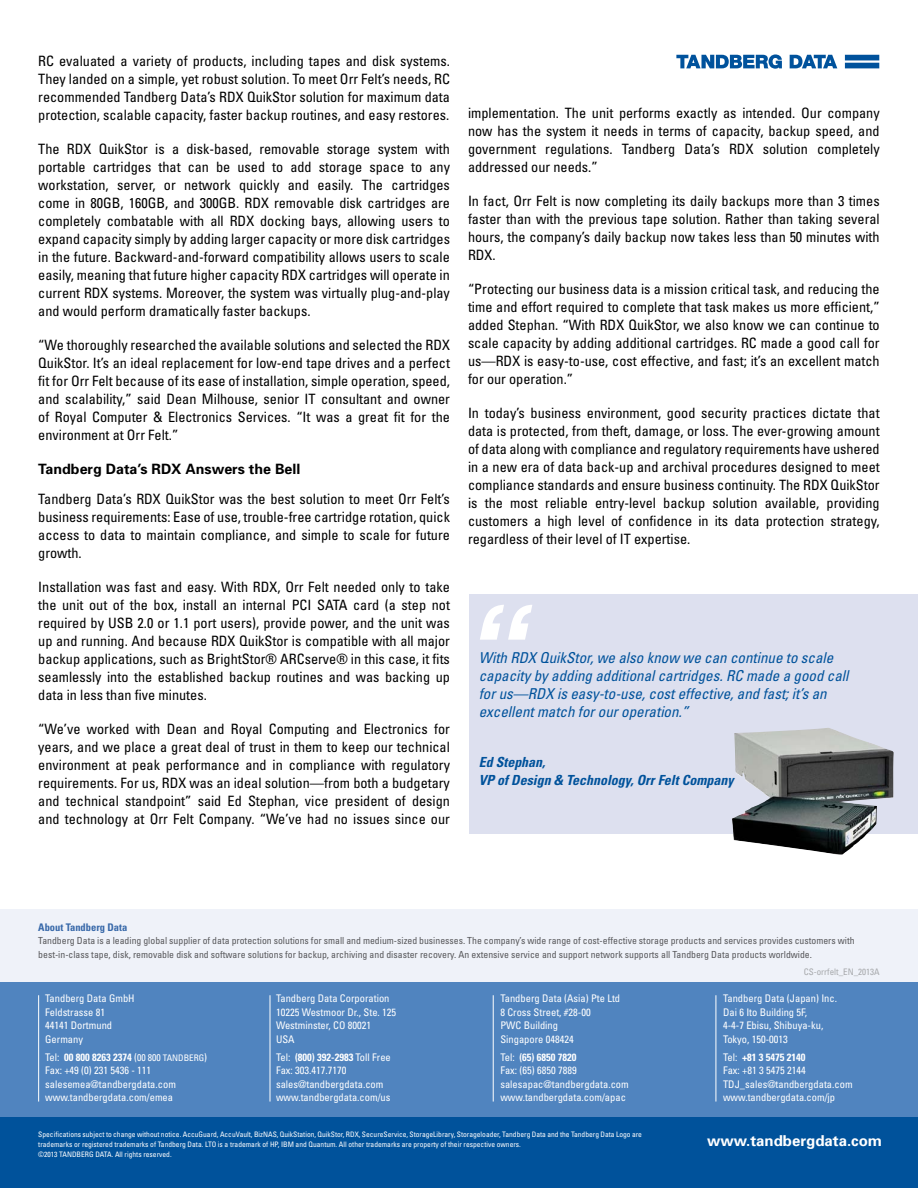
<style>
.page{position:relative;width:918px;height:1188px;background:#fff}
.page>*{position:absolute;margin:0;border:0;box-sizing:border-box;transform-origin:0 0}
.t1{font:italic 700 120px "Arial";color:#fff}
.t2{font:italic condensed 15px/18px "Univers";color:#00529b}
.t3{font:700 15px "Univers";color:#fff}
.t4{font:condensed 14.25px/18px "Univers";color:#000;text-align:justify}
.t5{font:700 14.25px "Univers";color:#000}
.t6{font:italic 700 condensed 13.95px/18px "Univers";color:#00529b}
.t7{font:condensed 10.5px/13.5px "Univers";color:#fff}
.t8{font:700 condensed 10.5px "Univers";color:#3768a9}
.t9{font:condensed 9.75px/13.5px "Univers";color:#58585b}
.t10{font:condensed 9px "Univers";color:#a7a9ac}
.t11{font:condensed 7.5px/9.8px "Univers";color:#fff}
.s1{font-weight:700}
.s2{font-size:9.75px}
.s3{font-size:9px}
</style>
<div class="page">
<svg style="left:676px;top:54px;width:203px;height:15px"></svg>
<div style="left:0;top:910px;width:918px;height:81px;background:#eff2f9"></div>
<div style="left:0;top:982px;width:918px;height:155px;background:#5084bf"></div>
<div style="left:0;top:1118px;width:918px;height:70px;background:#00529b"></div>
<div style="left:469px;top:594px;width:449px;height:240px;background:#dde0ef"></div>
<img style="left:732px;top:728px;width:162px;height:127px">
<hr style="left:270px;top:995px;width:1px;height:107px;background:#fff">
<hr style="left:493px;top:995px;width:1px;height:107px;background:#fff">
<hr style="left:38px;top:995px;width:1px;height:107px;background:#fff">
<hr style="left:716px;top:995px;width:1px;height:107px;background:#fff">
<p class="t4" style="left:38px;top:51px;width:413px">RC evaluated a variety of products, including tapes and disk systems.<br>They landed on a simple, yet robust solution. To meet Orr Felt’s needs, RC recommended Tandberg Data’s RDX QuikStor solution for maximum data protection, scalable capacity, faster backup routines, and easy restores.</p>
<p class="t4" style="left:38px;top:139px;width:413px">The RDX QuikStor is a disk-based, removable storage system with portable cartridges that can be used to add storage space to any workstation, server, or network quickly and easily. The cartridges come in 80GB, 160GB, and 300GB. RDX removable disk cartridges are completely combatable with all RDX docking bays, allowing users to expand capacity simply by adding larger capacity or more disk cartridges in the future. Backward-and-forward compatibility allows users to scale easily, meaning that future higher capacity RDX cartridges will operate in current RDX systems. Moreover, the system was virtually plug-and-play and would perform dramatically faster backups.</p>
<p class="t4" style="left:38px;top:335px;width:413px">“We thoroughly researched the available solutions and selected the RDX QuikStor. It’s an ideal replacement for low-end tape drives and a perfect fit for Orr Felt because of its ease of installation, simple operation, speed, and scalability,” said Dean Milhouse, senior IT consultant and owner of Royal Computer &amp; Electronics Services. “It was a great fit for the environment at Orr Felt.”</p>
<p class="t5" style="left:38px;top:460px;width:264px">Tandberg Data’s RDX Answers the Bell</p>
<p class="t4" style="left:38px;top:490px;width:413px">Tandberg Data’s RDX QuikStor was the best solution to meet Orr Felt’s business requirements: Ease of use, trouble-free cartridge rotation, quick access to data to maintain compliance, and simple to scale for future growth.</p>
<p class="t4" style="left:38px;top:578px;width:413px">Installation was fast and easy. With RDX, Orr Felt needed only to take the unit out of the box, install an internal PCI SATA card (a step not required by USB 2.0 or 1.1 port users), provide power, and the unit was up and running. And because RDX QuikStor is compatible with all major backup applications, such as BrightStor® ARCserve® in this case, it fits seamlessly into the established backup routines and was backing up data in less than five minutes.</p>
<p class="t4" style="left:38px;top:720px;width:413px">“We’ve worked with Dean and Royal Computing and Electronics for years, and we place a great deal of trust in them to keep our technical environment at peak performance and in compliance with regulatory requirements. For us, RDX was an ideal solution—from both a budgetary and technical standpoint” said Ed Stephan, vice president of design and technology at Orr Felt Company. “We’ve had no issues since our</p>
<p class="t4" style="left:468px;top:103px;width:413px">implementation. The unit performs exactly as intended. Our company now has the system it needs in terms of capacity, backup speed, and government regulations. Tandberg Data’s RDX solution completely addressed our needs.”</p>
<p class="t4" style="left:468px;top:192px;width:413px">In fact, Orr Felt is now completing its daily backups more than 3 times faster than with the previous tape solution. Rather than taking several hours, the company’s daily backup now takes less than 50 minutes with RDX.</p>
<p class="t4" style="left:468px;top:280px;width:413px">“Protecting our business data is a mission critical task, and reducing the time and effort required to complete that task makes us more efficient,” added Stephan. “With RDX QuikStor, we also know we can continue to scale capacity by adding additional cartridges. RC made a good call for us—RDX is easy-to-use, cost effective, and fast; it’s an excellent match for our operation.”</p>
<p class="t4" style="left:468px;top:404px;width:413px">In today’s business environment, good security practices dictate that data is protected, from theft, damage, or loss. The ever-growing amount of data along with compliance and regulatory requirements have ushered in a new era of data back-up and archival procedures designed to meet compliance standards and ensure business continuity. The RDX QuikStor is the most reliable entry-level backup solution available, providing customers a high level of confidence in its data protection strategy, regardless of their level of IT expertise.</p>
<h1 class="t1" style="left:465px;top:569px;width:61px">“</h1>
<p class="t2" style="left:479px;top:649px;width:371px">With RDX QuikStor, we also know we can continue to scale capacity by adding additional cartridges. RC made a good call for us—RDX is easy-to-use, cost effective, and fast; it’s an excellent match for our operation.”</p>
<p class="t6" style="left:479px;top:752px;width:256px">Ed Stephan,<br>VP of Design &amp; Technology, Orr Felt Company</p>
<p class="t8" style="left:38px;top:921px;width:91px">About Tandberg Data</p>
<p class="t9" style="left:38px;top:934px;width:818px">Tandberg Data is a leading global supplier of data protection solutions for small and medium-sized businesses. The company’s wide range of cost-effective storage products and services provides customers with best-in-class tape, disk, removable disk and software solutions for backup, archiving and disaster recovery. An extensive service and support network supports all Tandberg Data products worldwide.</p>
<p class="t7" style="left:45px;top:992px;width:91px">Tandberg Data GmbH<br>Feldstrasse 81<br>44141 Dortmund<br>Germany</p>
<p class="t7" style="left:45px;top:1050px;width:164px">Tel: <span class="s1">00 800 8263 2374</span> (<span class="s2">00 800</span> <span class="s3">TANDBERG</span>)<br>Fax: +49 (0) 231 5436 - 111 salesemea@tandbergdata.com www.tandbergdata.com/emea</p>
<p class="t7" style="left:276px;top:992px;width:122px">Tandberg Data Corporation<br>10225 Westmoor Dr., Ste. 125<br>Westminster, CO 80021<br>USA</p>
<p class="t7" style="left:276px;top:1050px;width:116px">Tel: <span class="s1">(800) 392-2983</span> Toll Free<br>Fax: 303.417.7170 sales@tandbergdata.com www.tandbergdata.com/us</p>
<p class="t7" style="left:500px;top:992px;width:121px">Tandberg Data (Asia) Pte Ltd<br>8 Cross Street, #28-00<br>PWC Building<br>Singapore 048424</p>
<p class="t7" style="left:500px;top:1050px;width:130px">Tel: <span class="s1">(65) 6850 7820<br></span>Fax: (65) 6850 7889 salesapac@tandbergdata.com www.tandbergdata.com/apac</p>
<p class="t11" style="left:38px;top:1129px;width:605px">Specifications subject to change without notice. AccuGuard, AccuVault, BizNAS, QuikStation, QuikStor, RDX, SecureService, StorageLibrary, Storageloader, Tandberg Data and the Tandberg Data Logo are trademarks or registered trademarks of Tandberg Data. LTO is a trademark of HP, IBM and Quantum. All other trademarks are property of their respective owners.<br>©2013 TANDBERG DATA. All rights reserved.</p>
<p class="t10" style="left:804px;top:966px;width:77px">CS-orrfelt_EN_2013A</p>
<p class="t7" style="left:723px;top:992px;width:116px">Tandberg Data (Japan) Inc.<br>Dai 6 Ito Building 5F,<br>4-4-7 Ebisu, Shibuya-ku,<br>Tokyo, 150-0013</p>
<p class="t7" style="left:723px;top:1050px;width:131px">Tel: <span class="s1">+81 3 5475 2140<br></span>Fax: +81 3 5475 2144<br>TDJ_sales@tandbergdata.com www.tandbergdata.com/jp</p>
<p class="t3" style="left:707px;top:1131px;width:177px">www.tandbergdata.com</p>
</div>
